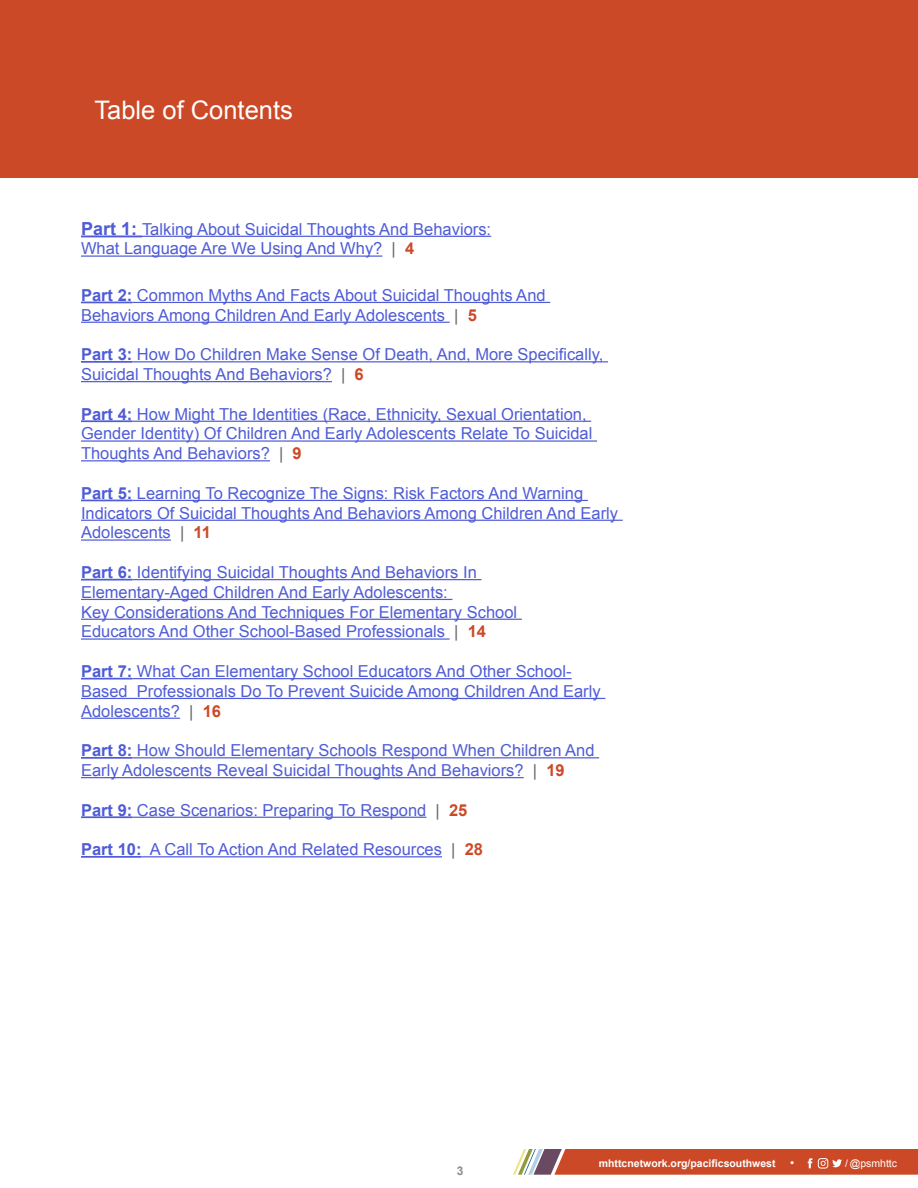
<style>
.page{position:relative;width:918px;height:1188px;background:#fff}
.page>*{position:absolute;margin:0;border:0;box-sizing:border-box;transform-origin:0 0}
.Part_Title{font:25.5px "Arial";color:#fff}
.Body{font:16.5px/19.8px "Arial";color:#4f5cd6}
.t1{font:700 12px "Arial";color:#8a8c8e}
.t2{font:700 10.5px "Arial";color:#fff}
.t3{font:10.5px "Arial";color:#fff}
.s1{font-weight:700;font-size:18px}
.s2{color:#636466}
.s3{font-weight:700;color:#cc4927}
.s4{font-weight:700}
.s5{font-weight:400;font-size:12px}
</style>
<div class="page">
<div style="left:0;top:0;width:918px;height:177px;background:#cc4927"></div>
<svg style="left:513px;top:1149px;width:405px;height:26px;background:#ca583b"></svg>
<hr style="left:81px;top:236px;width:61px;height:1px;background:#4f5cd6">
<hr style="left:142px;top:236px;width:349px;height:1px;background:#4f5cd6">
<hr style="left:81px;top:255px;width:301px;height:2px;background:#4f5cd6">
<hr style="left:81px;top:302px;width:51px;height:1px;background:#4f5cd6">
<hr style="left:132px;top:302px;width:418px;height:1px;background:#4f5cd6">
<hr style="left:81px;top:322px;width:369px;height:1px;background:#4f5cd6">
<hr style="left:81px;top:361px;width:51px;height:2px;background:#4f5cd6">
<hr style="left:132px;top:361px;width:476px;height:1px;background:#4f5cd6">
<hr style="left:81px;top:381px;width:251px;height:1px;background:#4f5cd6">
<hr style="left:81px;top:420px;width:51px;height:2px;background:#4f5cd6">
<hr style="left:132px;top:421px;width:459px;height:1px;background:#4f5cd6">
<hr style="left:81px;top:440px;width:516px;height:2px;background:#4f5cd6">
<hr style="left:81px;top:460px;width:189px;height:1px;background:#4f5cd6">
<hr style="left:81px;top:500px;width:51px;height:1px;background:#4f5cd6">
<hr style="left:132px;top:500px;width:456px;height:1px;background:#4f5cd6">
<hr style="left:81px;top:520px;width:542px;height:1px;background:#4f5cd6">
<hr style="left:81px;top:539px;width:90px;height:2px;background:#4f5cd6">
<hr style="left:81px;top:579px;width:51px;height:2px;background:#4f5cd6">
<hr style="left:132px;top:579px;width:350px;height:1px;background:#4f5cd6">
<hr style="left:81px;top:599px;width:371px;height:1px;background:#4f5cd6">
<hr style="left:81px;top:619px;width:441px;height:1px;background:#4f5cd6">
<hr style="left:81px;top:638px;width:369px;height:2px;background:#4f5cd6">
<hr style="left:81px;top:678px;width:51px;height:2px;background:#4f5cd6">
<hr style="left:132px;top:678px;width:440px;height:1px;background:#4f5cd6">
<hr style="left:81px;top:698px;width:524px;height:1px;background:#4f5cd6">
<hr style="left:81px;top:718px;width:99px;height:1px;background:#4f5cd6">
<hr style="left:81px;top:757px;width:51px;height:2px;background:#4f5cd6">
<hr style="left:132px;top:757px;width:467px;height:1px;background:#4f5cd6">
<hr style="left:81px;top:777px;width:443px;height:1px;background:#4f5cd6">
<hr style="left:81px;top:816px;width:51px;height:2px;background:#4f5cd6">
<hr style="left:132px;top:817px;width:294px;height:1px;background:#4f5cd6">
<hr style="left:81px;top:856px;width:61px;height:2px;background:#4f5cd6">
<hr style="left:142px;top:856px;width:300px;height:1px;background:#4f5cd6">
<p class="Part_Title" style="left:94px;top:93px;width:200px">Table of Contents</p>
<h3 class="Body" style="left:81px;top:219px;width:412px"><span class="s1">Part 1:</span> Talking About Suicidal Thoughts And Behaviors:<br>What Language Are We Using And Why? <span class="s2">|</span> <span class="s3">4</span></h3>
<p class="Body" style="left:81px;top:285px;width:466px"><span class="s4">Part 2:</span> Common Myths And Facts About Suicidal Thoughts And<br>Behaviors Among Children And Early Adolescents <span class="s2">|</span> <span class="s3">5</span></p>
<p class="Body" style="left:81px;top:345px;width:524px"><span class="s4">Part 3:</span> How Do Children Make Sense Of Death, And, More Specifically,<br>Suicidal Thoughts And Behaviors? <span class="s2">|</span> <span class="s3">6</span></p>
<p class="Body" style="left:81px;top:404px;width:513px"><span class="s4">Part 4:</span> How Might The Identities (Race, Ethnicity, Sexual Orientation,<br>Gender Identity) Of Children And Early Adolescents Relate To Suicidal<br>Thoughts And Behaviors? <span class="s2">|</span> <span class="s3">9</span></p>
<p class="Body" style="left:81px;top:483px;width:539px"><span class="s4">Part 5:</span> Learning To Recognize The Signs: Risk Factors And Warning<br>Indicators Of Suicidal Thoughts And Behaviors Among Children And Early<br>Adolescents <span class="s2">|</span> <span class="s3">11</span></p>
<p class="Body" style="left:81px;top:562px;width:397px"><span class="s4">Part 6:</span> Identifying Suicidal Thoughts And Behaviors In</p>
<p class="Body" style="left:81px;top:582px;width:368px">Elementary-Aged Children And Early Adolescents:</p>
<p class="Body" style="left:81px;top:602px;width:438px">Key Considerations And Techniques For Elementary School</p>
<p class="Body" style="left:81px;top:622px;width:407px">Educators And Other School-Based Professionals <span class="s2">|</span> <span class="s3">14</span></p>
<p class="Body" style="left:81px;top:661px;width:521px"><span class="s4">Part 7:</span> What Can Elementary School Educators And Other School-<br>Based Professionals Do To Prevent Suicide Among Children And Early<br>Adolescents? <span class="s2">|</span> <span class="s3">16</span></p>
<p class="Body" style="left:81px;top:741px;width:515px"><span class="s4">Part 8:</span> How Should Elementary Schools Respond When Children And<br>Early Adolescents Reveal Suicidal Thoughts And Behaviors? <span class="s2">|</span> <span class="s3">19</span></p>
<p class="Body" style="left:81px;top:800px;width:388px"><span class="s4">Part 9:</span> Case Scenarios: Preparing To Respond <span class="s2">|</span> <span class="s3">25</span></p>
<p class="Body" style="left:81px;top:840px;width:404px"><span class="s4">Part 10:</span> A Call To Action And Related Resources <span class="s2">|</span> <span class="s3">28</span></p>
<p class="t1" style="left:457px;top:1163px;width:8px">3</p>
<p class="t2" style="left:599px;top:1156px;width:197px">mhttcnetwork.org/pacificsouthwest <span class="s5">•</span></p>
<p class="t3" style="left:845px;top:1157px;width:53px">/ @psmhttc</p>
</div>
